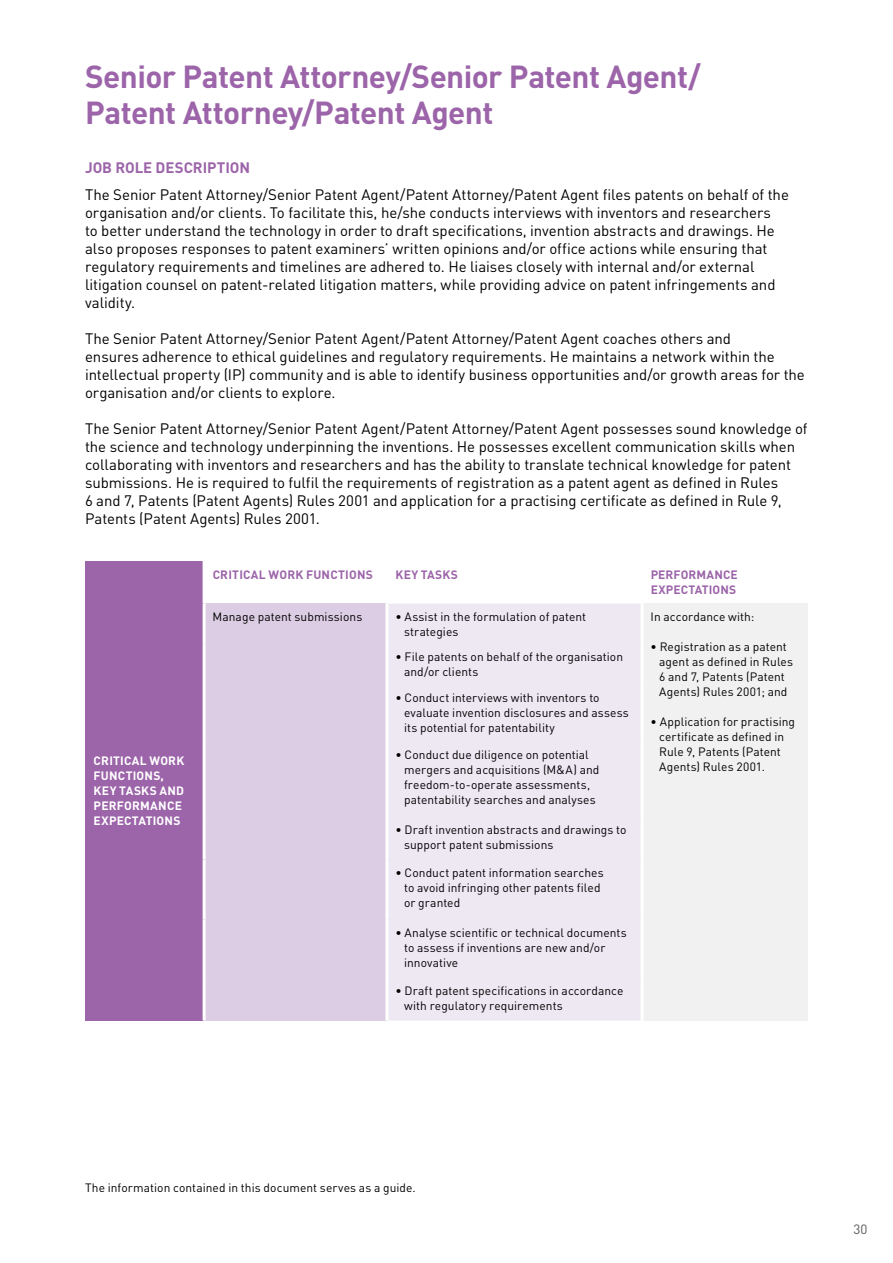
<style>
.page{position:relative;width:893px;height:1263px;background:#fff}
.page>*{position:absolute;margin:0;border:0;box-sizing:border-box;transform-origin:0 0}
.t1{font:700 31.5px/36px "DIN Pro";letter-spacing:-.02em;color:#9c64a9}
.t2{font:15px/18px "DIN Pro";letter-spacing:-.005em;color:#000}
.t3{font:700 15px "DIN Pro";letter-spacing:-.005em;color:#9c64a9}
.t4{font:13.35px "DIN Pro";color:#58595b}
.t5{font:12px/15px "DIN Pro";letter-spacing:.005em;color:#000}
.t6{font:700 12px/15px "DIN Pro";letter-spacing:.02em;color:#fff}
.t7{font:700 12px/15px "DIN Pro";letter-spacing:.015em;color:#9c64a9}
</style>
<div class="page">
<div style="left:85px;top:561px;width:119px;height:459px;background:#9c64a9"></div>
<div style="left:204px;top:603px;width:183px;height:417px;background:#dccde4"></div>
<div style="left:388px;top:603px;width:253px;height:417px;background:#eee8f3"></div>
<div style="left:642px;top:603px;width:166px;height:417px;background:#f1f1f2"></div>
<hr style="left:641px;top:603px;width:3px;height:41px;background:#fff">
<hr style="left:641px;top:644px;width:3px;height:41px;background:#fff">
<hr style="left:641px;top:685px;width:3px;height:57px;background:#fff">
<hr style="left:641px;top:742px;width:3px;height:75px;background:#fff">
<hr style="left:641px;top:817px;width:3px;height:42px;background:#fff">
<hr style="left:641px;top:859px;width:3px;height:60px;background:#fff">
<hr style="left:641px;top:919px;width:3px;height:59px;background:#fff">
<hr style="left:641px;top:978px;width:3px;height:42px;background:#fff">
<hr style="left:385px;top:603px;width:3px;height:41px;background:#fff">
<hr style="left:385px;top:644px;width:3px;height:41px;background:#fff">
<hr style="left:385px;top:685px;width:3px;height:57px;background:#fff">
<hr style="left:385px;top:742px;width:3px;height:75px;background:#fff">
<hr style="left:385px;top:817px;width:3px;height:42px;background:#fff">
<hr style="left:385px;top:859px;width:3px;height:60px;background:#fff">
<hr style="left:385px;top:919px;width:3px;height:59px;background:#fff">
<hr style="left:385px;top:978px;width:3px;height:42px;background:#fff">
<hr style="left:203px;top:561px;width:3px;height:42px;background:#fff">
<hr style="left:203px;top:603px;width:3px;height:41px;background:#fff">
<hr style="left:203px;top:644px;width:3px;height:41px;background:#fff">
<hr style="left:203px;top:685px;width:3px;height:57px;background:#fff">
<hr style="left:203px;top:742px;width:3px;height:75px;background:#fff">
<hr style="left:203px;top:817px;width:3px;height:42px;background:#fff">
<hr style="left:203px;top:859px;width:3px;height:60px;background:#fff">
<hr style="left:203px;top:919px;width:3px;height:59px;background:#fff">
<hr style="left:203px;top:978px;width:3px;height:42px;background:#fff">
<h1 class="t1" style="left:85px;top:57px;width:617px">Senior Patent Attorney/Senior Patent Agent/<br>Patent Attorney/Patent Agent</h1>
<p class="t3" style="left:85px;top:157px;width:167px">JOB ROLE DESCRIPTION</p>
<p class="t2" style="left:85px;top:184px;width:705px">The Senior Patent Attorney/Senior Patent Agent/Patent Attorney/Patent Agent files patents on behalf of the organisation and/or clients. To facilitate this, he/she conducts interviews with inventors and researchers<br>to better understand the technology in order to draft specifications, invention abstracts and drawings. He also proposes responses to patent examiners’ written opinions and/or office actions while ensuring that regulatory requirements and timelines are adhered to. He liaises closely with internal and/or external litigation counsel on patent-related litigation matters, while providing advice on patent infringements and validity.</p>
<p class="t2" style="left:85px;top:328px;width:721px">The Senior Patent Attorney/Senior Patent Agent/Patent Attorney/Patent Agent coaches others and<br>ensures adherence to ethical guidelines and regulatory requirements. He maintains a network within the intellectual property (IP) community and is able to identify business opportunities and/or growth areas for the organisation and/or clients to explore.</p>
<p class="t2" style="left:85px;top:418px;width:724px">The Senior Patent Attorney/Senior Patent Agent/Patent Attorney/Patent Agent possesses sound knowledge of the science and technology underpinning the inventions. He possesses excellent communication skills when collaborating with inventors and researchers and has the ability to translate technical knowledge for patent submissions. He is required to fulfil the requirements of registration as a patent agent as defined in Rules<br>6 and 7, Patents (Patent Agents) Rules 2001 and application for a practising certificate as defined in Rule 9, Patents (Patent Agents) Rules 2001.</p>
<p class="t6" style="left:94px;top:753px;width:92px">CRITICAL WORK<br>FUNCTIONS,<br>KEY TASKS AND<br>PERFORMANCE<br>EXPECTATIONS</p>
<p class="t7" style="left:213px;top:566px;width:162px">CRITICAL WORK FUNCTIONS</p>
<p class="t7" style="left:395px;top:566px;width:64px">KEY TASKS</p>
<p class="t7" style="left:651px;top:566px;width:89px">PERFORMANCE<br>EXPECTATIONS</p>
<p class="t5" style="left:213px;top:607px;width:151px">Manage patent submissions</p>
<p class="t5" style="left:404px;top:607px;width:184px;text-indent:-9px">• Assist in the formulation of patent strategies</p>
<p class="t5" style="left:651px;top:607px;width:105px">In accordance with:</p>
<p class="t5" style="left:659px;top:637px;width:135px;text-indent:-9px">• Registration as a patent agent as defined in Rules<br>6 and 7, Patents (Patent<br>Agents) Rules 2001; and</p>
<p class="t5" style="left:659px;top:712px;width:137px;text-indent:-9px">• Application for practising certificate as defined in<br>Rule 9, Patents (Patent<br>Agents) Rules 2001.</p>
<p class="t5" style="left:404px;top:648px;width:221px;text-indent:-9px">• File patents on behalf of the organisation and/or clients</p>
<p class="t5" style="left:404px;top:689px;width:226px;text-indent:-9px">• Conduct interviews with inventors to evaluate invention disclosures and assess its potential for patentability</p>
<p class="t5" style="left:404px;top:746px;width:197px;text-indent:-9px">• Conduct due diligence on potential mergers and acquisitions (M&amp;A) and freedom-to-operate assessments, patentability searches and analyses</p>
<p class="t5" style="left:404px;top:821px;width:224px;text-indent:-9px">• Draft invention abstracts and drawings to support patent submissions</p>
<p class="t5" style="left:404px;top:863px;width:201px;text-indent:-9px">• Conduct patent information searches to avoid infringing other patents filed or granted</p>
<p class="t5" style="left:404px;top:924px;width:224px;text-indent:-9px">• Analyse scientific or technical documents to assess if inventions are new and/or innovative</p>
<p class="t5" style="left:404px;top:982px;width:221px;text-indent:-9px">• Draft patent specifications in accordance with regulatory requirements</p>
<p class="t5" style="left:85px;top:1179px;width:332px">The information contained in this document serves as a guide.</p>
<p class="t4" style="left:853px;top:1218px;width:15px">30</p>
</div>
